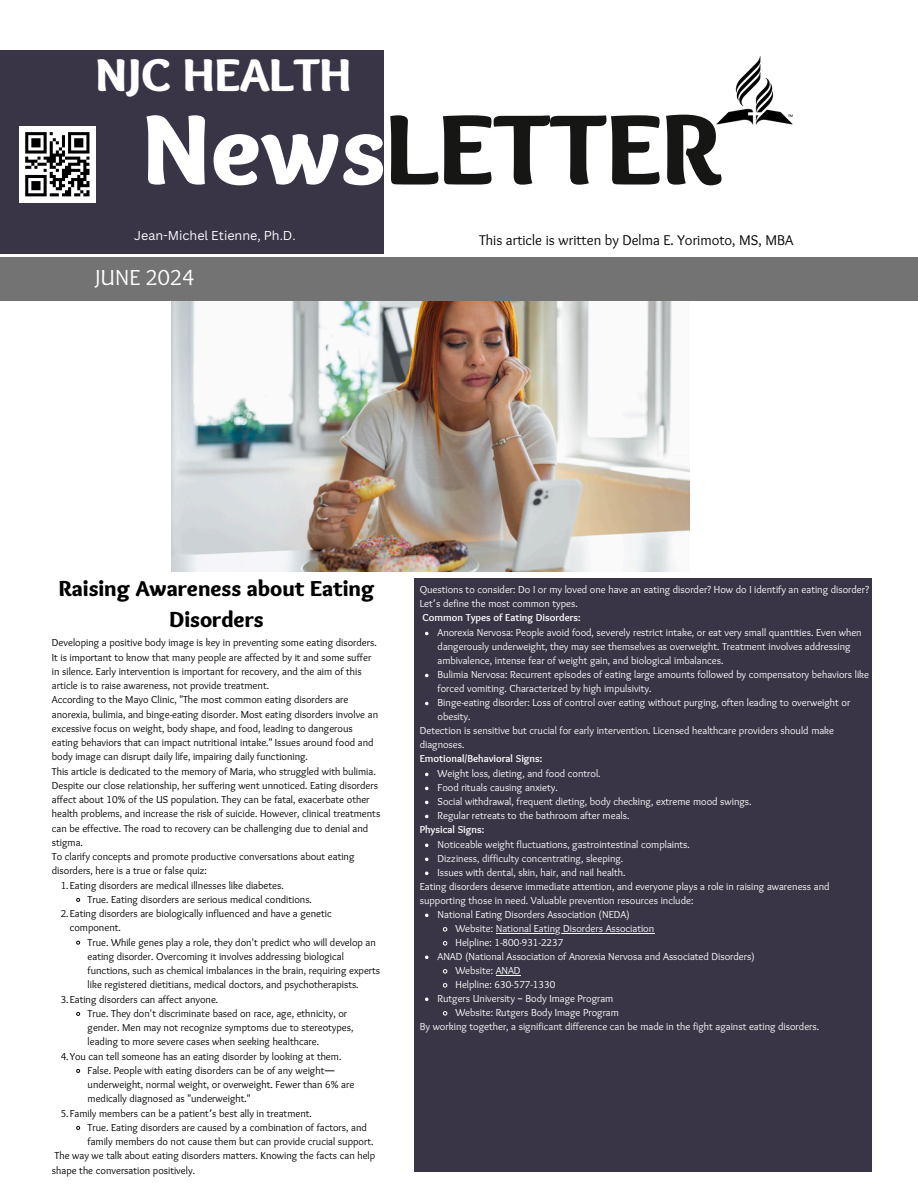
<style>
.page{position:relative;width:918px;height:1188px;background:#fff}
.page>*{position:absolute;margin:0;border:0;box-sizing:border-box;transform-origin:0 0}
.t1{font:900 103.65px "Sukar";color:#161615}
.t2{font:900 47.85px "Sukar";color:#fff}
.t3{font:900 22.5px/30.8px "Sukar";color:#000;text-align:center}
.t4{font:22.5px "Sukar";color:#fff}
.t5{font:14.7px "Sukar";color:#000}
.t6{font:12.6px "Canva Sans";color:#fff}
.t7{font:10.5px/14.2px "Sukar";color:#000}
.t8{font:10.5px/14px "Sukar";color:#fff}
.t9{font:700 10.5px "Sukar";color:#fff}
.s1{color:#fff}
.s2{font-family:"Noto Sans Gurmukhi"}
</style>
<div class="page">
<img style="left:172px;top:301px;width:517px;height:270px">
<div style="left:0;top:257px;width:918px;height:44px;background:#737373"></div>
<div style="left:0;top:50px;width:384px;height:203px;background:#393547"></div>
<div style="left:414px;top:578px;width:458px;height:593px;background:#393547"></div>
<div style="left:19px;top:126px;width:77px;height:77px;background:#fff"></div>
<svg style="left:25px;top:132px;width:64px;height:64px"></svg>
<img style="left:716px;top:56px;width:77px;height:69px">
<svg style="left:76px;top:898px;width:5px;height:4px"></svg>
<svg style="left:76px;top:940px;width:5px;height:5px"></svg>
<svg style="left:76px;top:1012px;width:5px;height:4px"></svg>
<svg style="left:76px;top:1069px;width:5px;height:4px"></svg>
<svg style="left:76px;top:1126px;width:5px;height:4px"></svg>
<svg style="left:425px;top:632px;width:4px;height:3px"></svg>
<svg style="left:425px;top:674px;width:4px;height:3px"></svg>
<svg style="left:425px;top:702px;width:4px;height:3px"></svg>
<svg style="left:425px;top:773px;width:4px;height:3px"></svg>
<svg style="left:425px;top:787px;width:4px;height:3px"></svg>
<svg style="left:425px;top:801px;width:4px;height:3px"></svg>
<svg style="left:425px;top:815px;width:4px;height:3px"></svg>
<svg style="left:425px;top:844px;width:4px;height:3px"></svg>
<svg style="left:425px;top:858px;width:4px;height:3px"></svg>
<svg style="left:425px;top:872px;width:4px;height:3px"></svg>
<svg style="left:425px;top:914px;width:4px;height:3px"></svg>
<svg style="left:442px;top:927px;width:6px;height:5px"></svg>
<hr style="left:496px;top:933px;width:158px;height:1px;background:#fff">
<svg style="left:442px;top:941px;width:6px;height:5px"></svg>
<svg style="left:425px;top:956px;width:4px;height:3px"></svg>
<svg style="left:442px;top:969px;width:6px;height:5px"></svg>
<svg style="left:496px;top:975px;width:25px;height:1px"></svg>
<svg style="left:442px;top:983px;width:6px;height:5px"></svg>
<svg style="left:425px;top:998px;width:4px;height:3px"></svg>
<svg style="left:442px;top:1011px;width:6px;height:5px"></svg>
<h2 class="t2" style="left:96px;top:47px;width:258px">NJC HEALTH</h2>
<p class="t1" style="left:142px;top:89px;width:581px"><span class="s1">News</span>LETTER</p>
<h3 class="t6" style="left:134px;top:227px;width:163px">Jean-Michel Etienne, Ph.D.</h3>
<h5 class="t5" style="left:479px;top:232px;width:316px">This article is written by Delma E. Yorimoto, MS, MBA</h5>
<h1 class="t4" style="left:96px;top:264px;width:100px">JUNE 2024</h1>
<h4 class="t3" style="left:59px;top:575px;width:317px">Raising Awareness about Eating<br>Disorders</h4>
<p class="t7" style="left:52px;top:637px;width:326px">Developing a positive body image is key in preventing some eating disorders.<br>It is important to know that many people are affected by it and some suffer in silence. Early intervention is important for recovery, and the aim of this article is to raise awareness, not provide treatment.</p>
<p class="t7" style="left:52px;top:694px;width:328px">According to the Mayo Clinic, "The most common eating disorders are anorexia, bulimia, and binge-eating disorder. Most eating disorders involve an excessive focus on weight, body shape, and food, leading to dangerous eating behaviors that can impact nutritional intake." Issues around food and body image can disrupt daily life, impairing daily functioning.</p>
<p class="t7" style="left:52px;top:765px;width:330px">This article is dedicated to the memory of Maria, who struggled with bulimia.<br>Despite our close relationship, her suffering went unnoticed. Eating disorders affect about 10% of the US population. They can be fatal, exacerbate other health problems, and increase the risk of suicide. However, clinical treatments can be effective. The road to recovery can be challenging due to denial and stigma.</p>
<p class="t7" style="left:52px;top:850px;width:304px">To clarify concepts and promote productive conversations about eating disorders, here is a true or false quiz:</p>
<p class="t7" style="left:61px;top:879px;width:225px">1.Eating disorders are medical illnesses like diabetes.</p>
<p class="t7" style="left:88px;top:893px;width:226px">True. Eating disorders are serious medical conditions.</p>
<p class="t7" style="left:70px;top:907px;width:264px;text-indent:-9px">2.Eating disorders are biologically influenced and have a genetic component.</p>
<p class="t7" style="left:88px;top:936px;width:294px">True. While genes play a role, they don't predict who will develop an eating disorder. Overcoming it involves addressing biological functions, such as chemical imbalances in the brain, requiring experts like registered dietitians, medical doctors, and psychotherapists.</p>
<p class="t7" style="left:61px;top:993px;width:159px">3.Eating disorders can affect anyone.</p>
<p class="t7" style="left:88px;top:1007px;width:267px">True. They don't discriminate based on race, age, ethnicity, or gender. Men may not recognize symptoms due to stereotypes, leading to more severe cases when seeking healthcare.</p>
<p class="t7" style="left:61px;top:1050px;width:282px">4.You can tell someone has an eating disorder by looking at them.</p>
<h6 class="t7" style="left:88px;top:1064px;width:268px">False. People with eating disorders can be of any weight<span class="s2">— </span>underweight, normal weight, or overweight. Fewer than 6% are medically diagnosed as "underweight."</h6>
<p class="t7" style="left:61px;top:1107px;width:253px">5.Family members can be a patient<span class="s2">’</span>s best ally in treatment.</p>
<p class="t7" style="left:88px;top:1121px;width:287px">True. Eating disorders are caused by a combination of factors, and family members do not cause them but can provide crucial support.</p>
<p class="t7" style="left:52px;top:1150px;width:325px">The way we talk about eating disorders matters. Knowing the facts can help shape the conversation positively.</p>
<p class="t8" style="left:420px;top:584px;width:451px">Questions to consider: Do I or my loved one have an eating disorder? How do I identify an eating disorder?<br>Let<span class="s2">’</span>s define the most common types.</p>
<p class="t9" style="left:422px;top:612px;width:160px">Common Types of Eating Disorders:</p>
<p class="t8" style="left:438px;top:626px;width:426px">Anorexia Nervosa: People avoid food, severely restrict intake, or eat very small quantities. Even when dangerously underweight, they may see themselves as overweight. Treatment involves addressing ambivalence, intense fear of weight gain, and biological imbalances.</p>
<p class="t8" style="left:438px;top:668px;width:433px">Bulimia Nervosa: Recurrent episodes of eating large amounts followed by compensatory behaviors like forced vomiting. Characterized by high impulsivity.</p>
<p class="t8" style="left:438px;top:696px;width:414px">Binge-eating disorder: Loss of control over eating without purging, often leading to overweight or obesity.</p>
<p class="t8" style="left:420px;top:724px;width:416px">Detection is sensitive but crucial for early intervention. Licensed healthcare providers should make diagnoses.</p>
<p class="t9" style="left:420px;top:753px;width:124px">Emotional/Behavioral Signs:</p>
<p class="t8" style="left:438px;top:767px;width:165px">Weight loss, dieting, and food control.</p>
<p class="t8" style="left:438px;top:781px;width:122px">Food rituals causing anxiety.</p>
<p class="t8" style="left:438px;top:795px;width:316px">Social withdrawal, frequent dieting, body checking, extreme mood swings.</p>
<p class="t8" style="left:438px;top:809px;width:193px">Regular retreats to the bathroom after meals.</p>
<p class="t9" style="left:420px;top:824px;width:66px">Physical Signs:</p>
<p class="t8" style="left:438px;top:838px;width:254px">Noticeable weight fluctuations, gastrointestinal complaints.</p>
<p class="t8" style="left:438px;top:852px;width:187px">Dizziness, difficulty concentrating, sleeping.</p>
<p class="t8" style="left:438px;top:866px;width:189px">Issues with dental, skin, hair, and nail health.</p>
<p class="t8" style="left:420px;top:880px;width:411px">Eating disorders deserve immediate attention, and everyone plays a role in raising awareness and supporting those in need. Valuable prevention resources include:</p>
<p class="t8" style="left:438px;top:908px;width:194px">National Eating Disorders Association (NEDA)</p>
<p class="t8" style="left:455px;top:922px;width:200px">Website: National Eating Disorders Association</p>
<p class="t8" style="left:455px;top:936px;width:110px">Helpline: 1-800-931-2237</p>
<p class="t8" style="left:438px;top:950px;width:319px">ANAD (National Association of Anorexia Nervosa and Associated Disorders)</p>
<p class="t8" style="left:455px;top:964px;width:67px">Website: ANAD</p>
<p class="t8" style="left:455px;top:978px;width:102px">Helpline: 630-577-1330</p>
<p class="t8" style="left:438px;top:992px;width:177px">Rutgers University <span class="s2">–</span> Body Image Program</p>
<p class="t8" style="left:455px;top:1006px;width:165px">Website: Rutgers Body Image Program</p>
<p class="t8" style="left:420px;top:1020px;width:401px">By working together, a significant difference can be made in the fight against eating disorders.</p>
</div>
